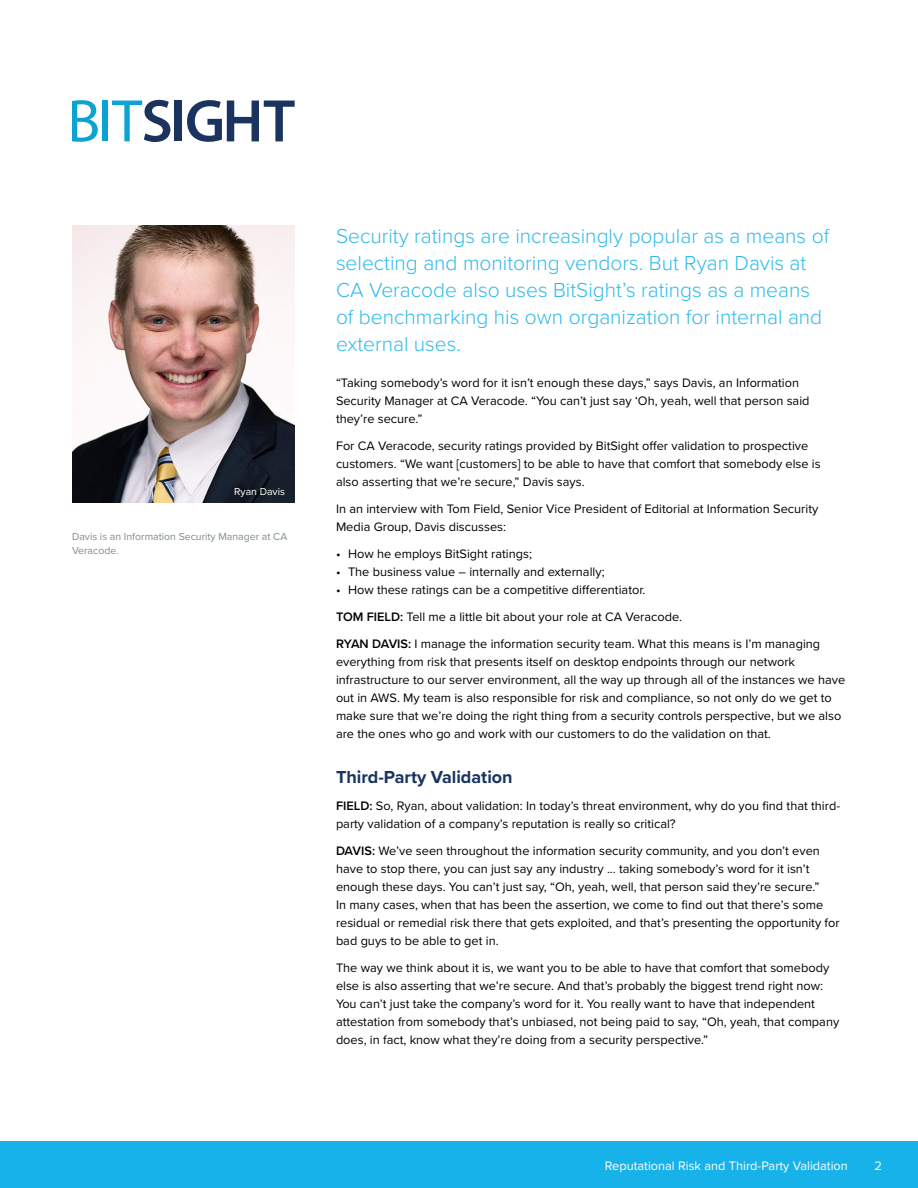
<style>
.page{position:relative;width:918px;height:1188px;background:#fff}
.page>*{position:absolute;margin:0;border:0;box-sizing:border-box;transform-origin:0 0}
.body_-_large{font:300 21px/27px "Proxima Nova";color:#2ebaec}
.t1{font:700 18px "Proxima Nova";color:#18345f}
.body{font:12.75px/18px "Proxima Nova";color:#000}
.t2{font:12.75px "Proxima Nova";color:#fff}
.body_-_small{font:10.5px/13.5px "Proxima Nova";color:#7f8c8d}
.body_-_small-2{font:10.5px "Proxima Nova";color:#fff}
.s1{font-weight:600}
</style>
<div class="page">
<div style="left:0;top:1141px;width:918px;height:47px;background:#17b2ea"></div>
<img style="left:72px;top:225px;width:223px;height:278px">
<svg style="left:72px;top:100px;width:26px;height:42px"></svg>
<div style="left:102px;top:101px;width:5px;height:40px;background:#0aa3d2"></div>
<svg style="left:112px;top:100px;width:58px;height:42px"></svg>
<div style="left:175px;top:101px;width:7px;height:40px;background:#1a345f"></div>
<svg style="left:187px;top:100px;width:108px;height:42px"></svg>
<p class="body_-_small-2" style="left:234px;top:484px;width:52px">Ryan Davis</p>
<p class="body_-_small" style="left:72px;top:529px;width:217px">Davis is an Information Security Manager at CA<br>Veracode.</p>
<p class="body_-_large" style="left:336px;top:221px;width:495px">Security ratings are increasingly popular as a means of selecting and monitoring vendors. But Ryan Davis at CA Veracode also uses BitSight’s ratings as a means of benchmarking his own organization for internal and external uses.</p>
<p class="body" style="left:336px;top:373px;width:475px">“Taking somebody’s word for it isn’t enough these days,” says Davis, an Information<br>Security Manager at CA Veracode. “You can’t just say ‘Oh, yeah, well that person said they’re secure.”</p>
<p class="body" style="left:336px;top:436px;width:486px">For CA Veracode, security ratings provided by BitSight offer validation to prospective customers. “We want [customers] to be able to have that comfort that somebody else is also asserting that we’re secure,” Davis says.</p>
<p class="body" style="left:336px;top:499px;width:484px">In an interview with Tom Field, Senior Vice President of Editorial at Information Security<br>Media Group, Davis discusses:</p>
<p class="body" style="left:336px;top:544px;width:198px">• How he employs BitSight ratings;</p>
<p class="body" style="left:336px;top:562px;width:270px">• The business value – internally and externally;</p>
<p class="body" style="left:336px;top:580px;width:311px">• How these ratings can be a competitive differentiator.</p>
<p class="body" style="left:336px;top:607px;width:348px"><span class="s1">TOM FIELD:</span> Tell me a little bit about your role at CA Veracode.</p>
<p class="body" style="left:336px;top:634px;width:511px"><span class="s1">RYAN DAVIS:</span> I manage the information security team. What this means is I’m managing everything from risk that presents itself on desktop endpoints through our network infrastructure to our server environment, all the way up through all of the instances we have out in AWS. My team is also responsible for risk and compliance, so not only do we get to make sure that we’re doing the right thing from a security controls perspective, but we also are the ones who go and work with our customers to do the validation on that.</p>
<p class="t1" style="left:336px;top:764px;width:178px">Third-Party Validation</p>
<p class="body" style="left:336px;top:796px;width:506px"><span class="s1">FIELD:</span> So, Ryan, about validation: In today’s threat environment, why do you find that third&shy;party validation of a company’s reputation is really so critical?</p>
<p class="body" style="left:336px;top:841px;width:505px"><span class="s1">DAVIS:</span> We’ve seen throughout the information security community, and you don’t even have to stop there, you can just say any industry ... taking somebody’s word for it isn’t enough these days. You can’t just say, “Oh, yeah, well, that person said they’re secure.”<br>In many cases, when that has been the assertion, we come to find out that there’s some residual or remedial risk there that gets exploited, and that’s presenting the opportunity for bad guys to be able to get in.</p>
<p class="body" style="left:336px;top:958px;width:505px">The way we think about it is, we want you to be able to have that comfort that somebody else is also asserting that we’re secure. And that’s probably the biggest trend right now:<br>You can’t just take the company’s word for it. You really want to have that independent attestation from somebody that’s unbiased, not being paid to say, “Oh, yeah, that company does, in fact, know what they’re doing from a security perspective.”</p>
<p class="t2" style="left:605px;top:1156px;width:244px">Reputational Risk and Third-Party Validation</p>
<p class="t2" style="left:875px;top:1156px;width:9px">2</p>
</div>
